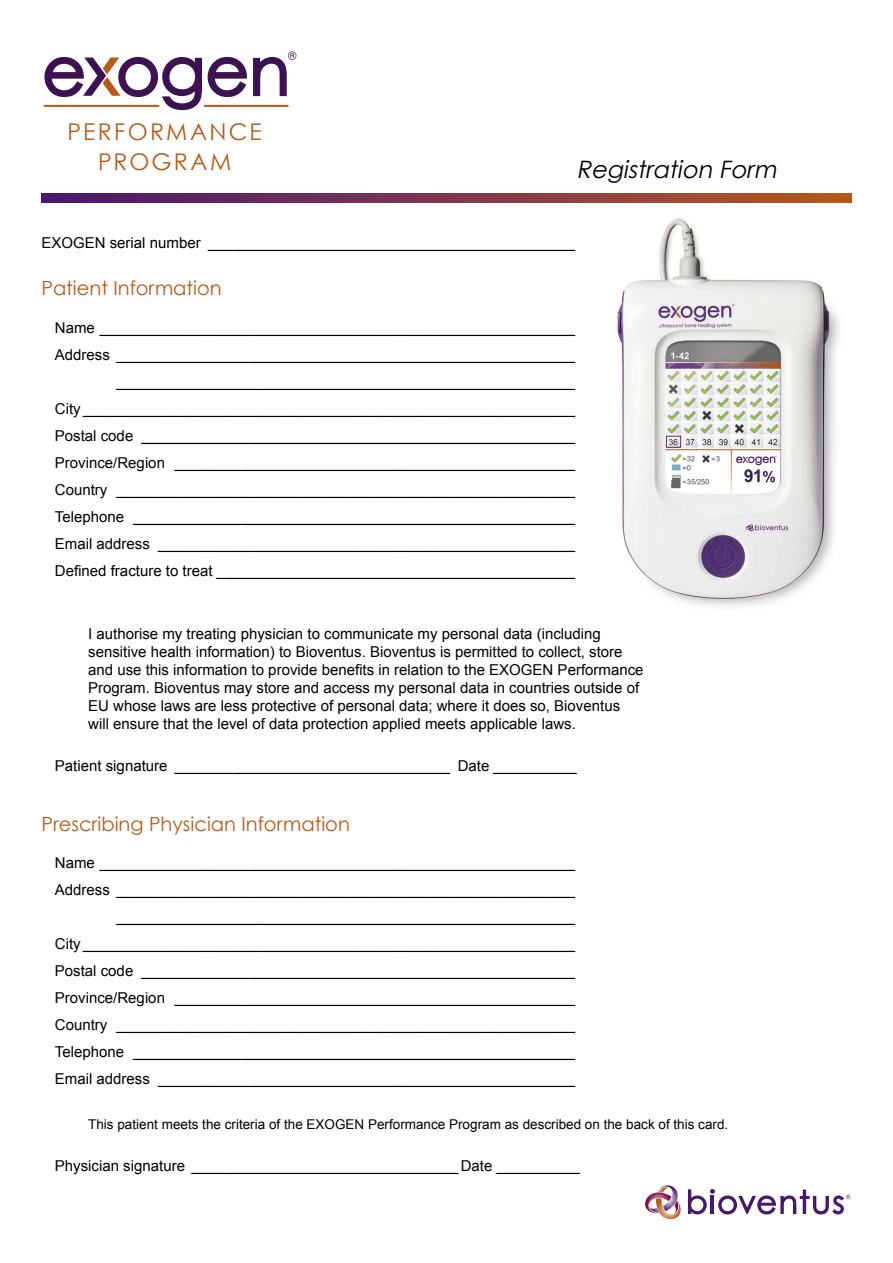
<style>
.page{position:relative;width:893px;height:1263px;background:#fff}
.page>*{position:absolute;margin:0;border:0;box-sizing:border-box;transform-origin:0 0}
.t1{font:italic 24px "Century Gothic";color:#000}
.t2{font:23.1px/30px "Century Gothic";letter-spacing:.095em;color:#b95915;text-align:center}
.t3{font:19.5px "Century Gothic";color:#b95915}
.t4{font:15px/18px "Arial";color:#000}
.t5{font:13.5px "Arial";color:#000}
</style>
<div class="page">
<img style="left:617px;top:218px;width:223px;height:388px">
<svg style="left:208px;top:57px;width:39px;height:40px"></svg>
<svg style="left:44px;top:57px;width:158px;height:53px"></svg>
<svg style="left:253px;top:52px;width:43px;height:44px"></svg>
<hr style="left:44px;top:105px;width:114px;height:2px;background:#b95915">
<hr style="left:205px;top:105px;width:83px;height:2px;background:#b95915">
<svg style="left:41px;top:194px;width:810px;height:8px;background:#7e374a"></svg>
<svg style="left:645px;top:1185px;width:36px;height:34px"></svg>
<svg style="left:688px;top:1189px;width:162px;height:25px"></svg>
<p class="t2" style="left:68px;top:116px;width:196px">PERFORMANCE<br>PROGRAM</p>
<p class="t1" style="left:577px;top:155px;width:206px">Registration Form</p>
<p class="t4" style="left:41px;top:234px;width:535px">EXOGEN serial number ____________________________________________</p>
<p class="t3" style="left:41px;top:276px;width:182px">Patient Information</p>
<p class="t4" style="left:55px;top:318px;width:522px">Name _________________________________________________________</p>
<p class="t4" style="left:55px;top:345px;width:522px">Address _______________________________________________________</p>
<p class="t4" style="left:117px;top:372px;width:460px">_______________________________________________________</p>
<p class="t4" style="left:55px;top:399px;width:522px">City ___________________________________________________________</p>
<p class="t4" style="left:55px;top:426px;width:522px">Postal code ____________________________________________________</p>
<p class="t4" style="left:55px;top:453px;width:522px">Province/Region ________________________________________________</p>
<p class="t4" style="left:55px;top:480px;width:522px">Country _______________________________________________________</p>
<p class="t4" style="left:55px;top:507px;width:522px">Telephone _____________________________________________________</p>
<p class="t4" style="left:55px;top:534px;width:522px">Email address __________________________________________________</p>
<p class="t4" style="left:55px;top:561px;width:522px">Defined fracture to treat ___________________________________________</p>
<p class="t4" style="left:88px;top:624px;width:557px">I authorise my treating physician to communicate my personal data (including sensitive health information) to Bioventus. Bioventus is permitted to collect, store and use this information to provide benefits in relation to the EXOGEN Performance Program. Bioventus may store and access my personal data in countries outside of EU whose laws are less protective of personal data; where it does so, Bioventus will ensure that the level of data protection applied meets applicable laws.</p>
<p class="t4" style="left:55px;top:756px;width:523px">Patient signature _________________________________ Date __________</p>
<p class="t3" style="left:41px;top:812px;width:310px">Prescribing Physician Information</p>
<p class="t4" style="left:55px;top:854px;width:522px">Name _________________________________________________________</p>
<p class="t4" style="left:55px;top:881px;width:522px">Address _______________________________________________________</p>
<p class="t4" style="left:117px;top:908px;width:460px">_______________________________________________________</p>
<p class="t4" style="left:55px;top:935px;width:522px">City ___________________________________________________________</p>
<p class="t4" style="left:55px;top:962px;width:522px">Postal code ____________________________________________________</p>
<p class="t4" style="left:55px;top:989px;width:522px">Province/Region ________________________________________________</p>
<p class="t4" style="left:55px;top:1016px;width:522px">Country _______________________________________________________</p>
<p class="t4" style="left:55px;top:1043px;width:522px">Telephone _____________________________________________________</p>
<p class="t4" style="left:55px;top:1070px;width:522px">Email address __________________________________________________</p>
<p class="t5" style="left:88px;top:1115px;width:642px">This patient meets the criteria of the EXOGEN Performance Program as described on the back of this card.</p>
<p class="t4" style="left:55px;top:1157px;width:526px">Physician signature ________________________________ Date __________</p>
</div>
